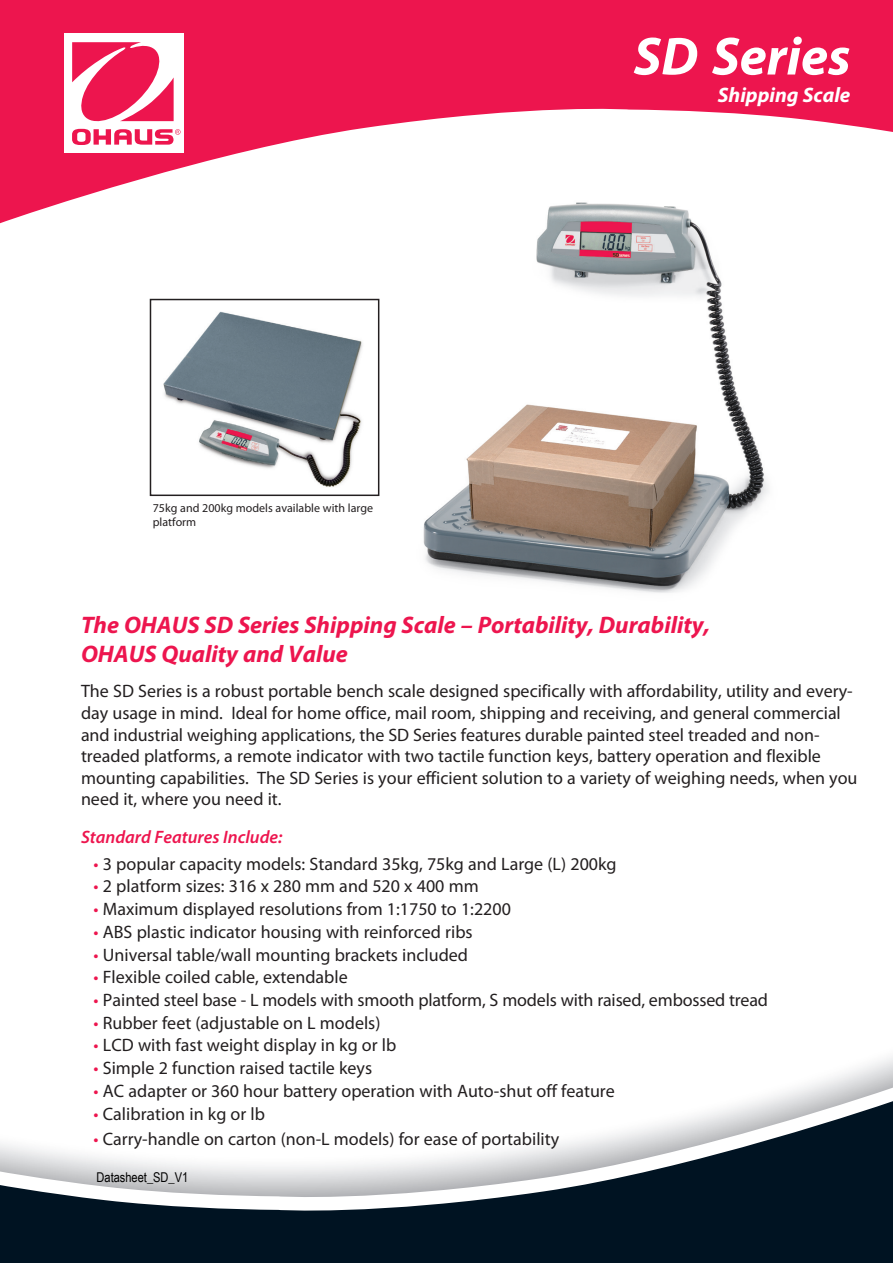
<style>
.page{position:relative;width:893px;height:1263px;background:#fff}
.page>*{position:absolute;margin:0;border:0;box-sizing:border-box;transform-origin:0 0}
.t1{font:italic 700 54px "Myriad Pro";color:#fff}
.t2{font:italic 700 24px/28.8px "Myriad Pro";color:#ed154e}
.t3{font:italic 700 21px "Myriad Pro";color:#fff}
.t4{font:18px/21.6px "Myriad Pro";color:#231f20}
.t5{font:italic 600 18px "Myriad Pro";color:#ed154e}
.t6{font:13.5px "Arial Narrow";color:#000}
.t7{font:12px/14.4px "Myriad Pro";color:#231f20}
.s1{color:#ed154e}
</style>
<div class="page">
<svg style="left:795px;top:1071px;width:98px;height:14px"></svg>
<svg style="left:0;top:1085px;width:893px;height:178px"></svg>
<svg style="left:0;top:0;width:893px;height:224px;fill:#ed154e"></svg>
<div style="left:64px;top:34px;width:119px;height:119px;background:#fff"></div>
<svg style="left:72px;top:42px;width:109px;height:103px"></svg>
<img style="left:397px;top:185px;width:421px;height:408px">
<img style="left:163px;top:311px;width:200px;height:176px">
<div style="left:150px;top:299px;width:229px;height:197px;border:2px solid #231f20"></div>
<p class="t7" style="left:153px;top:500px;width:222px">75kg and 200kg models available with large platform</p>
<h1 class="t1" style="left:634px;top:21px;width:218px">SD Series</h1>
<p class="t3" style="left:718px;top:81px;width:134px">Shipping Scale</p>
<h2 class="t2" style="left:81px;top:610px;width:630px">The OHAUS SD Series Shipping Scale – Portability, Durability,<br>OHAUS Quality and Value</h2>
<p class="t4" style="left:81px;top:680px;width:778px">The SD Series is a robust portable bench scale designed specifically with affordability, utility and every&shy;day usage in mind. Ideal for home office, mail room, shipping and receiving, and general commercial and industrial weighing applications, the SD Series features durable painted steel treaded and non&shy;treaded platforms, a remote indicator with two tactile function keys, battery operation and flexible mounting capabilities. The SD Series is your efficient solution to a variety of weighing needs, when you need it, where you need it.</p>
<p class="t5" style="left:81px;top:826px;width:203px">Standard Features Include:</p>
<p class="t4" style="left:94px;top:852px;width:524px"><span class="s1">•</span> 3 popular capacity models: Standard 35kg, 75kg and Large (L) 200kg</p>
<p class="t4" style="left:94px;top:875px;width:387px"><span class="s1">•</span> 2 platform sizes: 316 x 280 mm and 520 x 400 mm</p>
<p class="t4" style="left:94px;top:898px;width:419px"><span class="s1">•</span> Maximum displayed resolutions from 1:1750 to 1:2200</p>
<p class="t4" style="left:94px;top:921px;width:381px"><span class="s1">•</span> ABS plastic indicator housing with reinforced ribs</p>
<p class="t4" style="left:94px;top:943px;width:376px"><span class="s1">•</span> Universal table/wall mounting brackets included</p>
<p class="t4" style="left:94px;top:966px;width:256px"><span class="s1">•</span> Flexible coiled cable, extendable</p>
<p class="t4" style="left:94px;top:989px;width:676px"><span class="s1">•</span> Painted steel base - L models with smooth platform, S models with raised, embossed tread</p>
<p class="t4" style="left:94px;top:1011px;width:288px"><span class="s1">•</span> Rubber feet (adjustable on L models)</p>
<p class="t4" style="left:94px;top:1034px;width:304px"><span class="s1">•</span> LCD with fast weight display in kg or lb</p>
<p class="t4" style="left:94px;top:1057px;width:280px"><span class="s1">•</span> Simple 2 function raised tactile keys</p>
<p class="t4" style="left:94px;top:1080px;width:523px"><span class="s1">•</span> AC adapter or 360 hour battery operation with Auto-shut off feature</p>
<p class="t4" style="left:94px;top:1102px;width:173px"><span class="s1">•</span> Calibration in kg or lb</p>
<p class="t4" style="left:94px;top:1127px;width:467px"><span class="s1">•</span> Carry-handle on carton (non-L models) for ease of portability</p>
<p class="t6" style="left:97px;top:1167px;width:93px">Datasheet_SD_V1</p>
</div>
